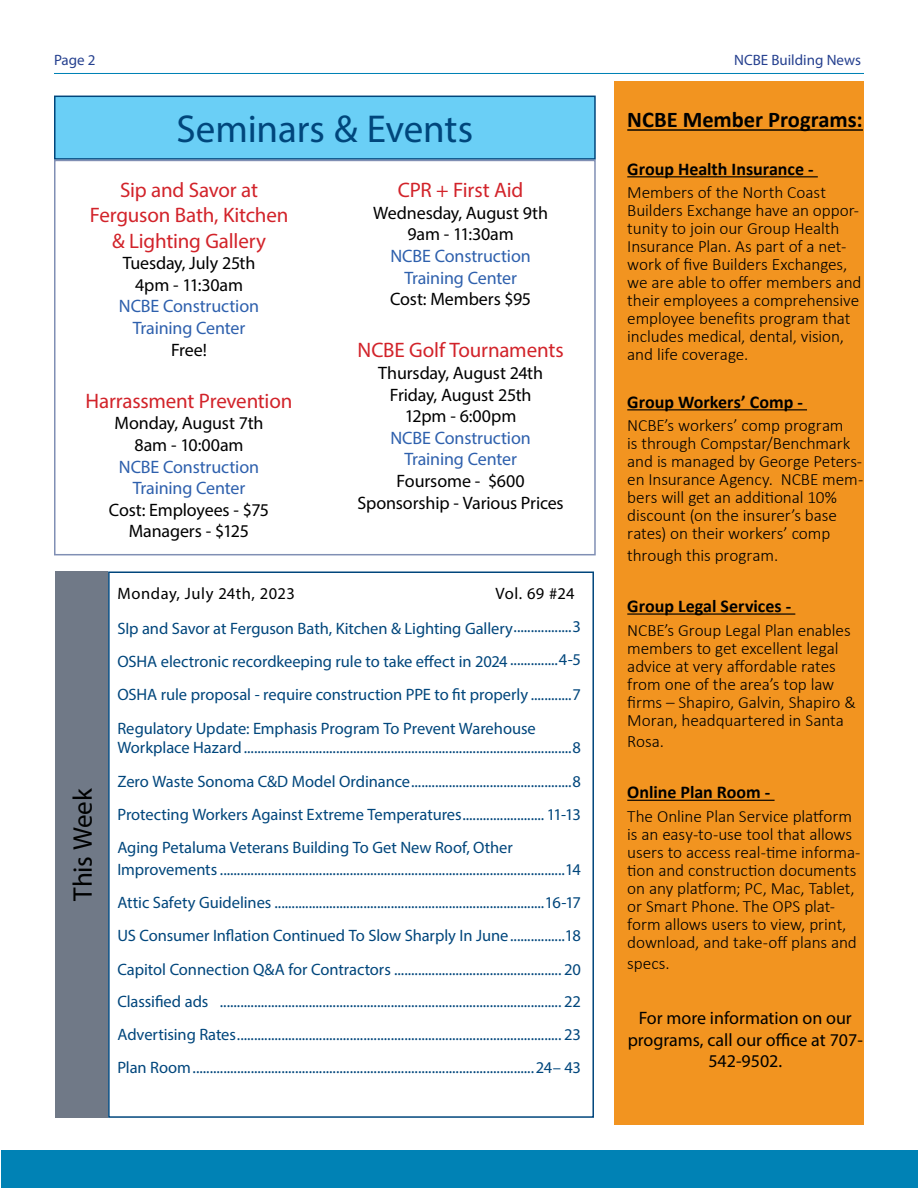
<style>
.page{position:relative;width:918px;height:1188px;background:#fff}
.page>*{position:absolute;margin:0;border:0;box-sizing:border-box;transform-origin:0 0}
.t1{font:39px "Myriad Pro";letter-spacing:-.005em;color:#00467c}
.t2{font:27px "Myriad Pro";letter-spacing:-.01em;color:#000101}
.t3{font:700 22.5px "Calibri";color:#000}
.t4{font:21px/25.2px "Myriad Pro";letter-spacing:-.01em;color:#d2232a;text-align:center}
.t5{font:18px/21.6px "Myriad Pro";letter-spacing:-.005em;color:#000;text-align:center}
.t6{font:18px/21.6px "Myriad Pro";letter-spacing:-.01em;color:#2e60ad;text-align:center}
.t7{font:700 18px "Calibri";color:#000}
.t8{font:300 17.25px/18px "Calibri";letter-spacing:-.005em;color:#000}
.t9{font:16.5px/33.3px "Myriad Pro";letter-spacing:-.005em;color:#00467c;text-align:justify}
.t10{font:16.5px "Myriad Pro";letter-spacing:.03em;color:#000101}
.t11{font:15px "Myriad Pro";color:#25408f}
</style>
<div class="page">
<div style="left:1px;top:1150px;width:917px;height:38px;background:#0082b5"></div>
<hr style="left:54px;top:73px;width:810px;height:1px;background:#0082b5">
<div style="left:56px;top:572px;width:52px;height:546px;background:#707987"></div>
<div style="left:108px;top:572px;width:486px;height:546px;border:2px solid #00467c"></div>
<div style="left:55px;top:96px;width:540px;height:63px;background:#6acff6"></div>
<div style="left:54px;top:96px;width:542px;height:64px;border:2px solid #00467c"></div>
<div style="left:54px;top:160px;width:542px;height:395px;border:2px solid #808fb4"></div>
<div style="left:614px;top:81px;width:249px;height:1044px;background:#f29420"></div>
<hr style="left:627px;top:129px;width:236px;height:2px;background:#000">
<hr style="left:627px;top:176px;width:191px;height:1px;background:#000">
<hr style="left:627px;top:409px;width:180px;height:1px;background:#000">
<hr style="left:627px;top:613px;width:168px;height:2px;background:#000">
<hr style="left:627px;top:800px;width:148px;height:1px;background:#000">
<p class="t11" style="left:54px;top:51px;width:43px">Page 2</p>
<p class="t11" style="left:734px;top:51px;width:128px">NCBE Building News</p>
<h1 class="t1" style="left:177px;top:105px;width:298px">Seminars &amp; Events</h1>
<p class="t4" style="left:90px;top:177px;width:200px">Sip and Savor at<br>Ferguson Bath, Kitchen &amp; Lighting Gallery</p>
<p class="t5" style="left:123px;top:252px;width:134px">Tuesday, July 25th<br>4pm - 11:30am</p>
<p class="t6" style="left:119px;top:295px;width:142px">NCBE Construction<br>Training Center</p>
<p class="t5" style="left:171px;top:338px;width:37px">Free!</p>
<p class="t4" style="left:86px;top:388px;width:208px">Harrassment Prevention</p>
<p class="t5" style="left:115px;top:412px;width:150px">Monday, August 7th<br>8am - 10:00am</p>
<p class="t6" style="left:119px;top:455px;width:142px">NCBE Construction<br>Training Center</p>
<p class="t5" style="left:109px;top:499px;width:162px">Cost: Employees - $75<br>Managers - $125</p>
<p class="t4" style="left:398px;top:177px;width:127px">CPR + First Aid</p>
<p class="t5" style="left:373px;top:202px;width:176px">Wednesday, August 9th<br>9am - 11:30am</p>
<p class="t6" style="left:391px;top:245px;width:142px">NCBE Construction<br>Training Center</p>
<p class="t5" style="left:390px;top:288px;width:142px">Cost: Members $95</p>
<p class="t4" style="left:358px;top:337px;width:208px">NCBE Golf Tournaments</p>
<p class="t5" style="left:378px;top:362px;width:166px">Thursday, August 24th<br>Friday, August 25th<br>12pm - 6:00pm</p>
<p class="t6" style="left:391px;top:427px;width:142px">NCBE Construction<br>Training Center</p>
<p class="t5" style="left:358px;top:470px;width:208px">Foursome - $600<br>Sponsorship - Various Prices</p>
<h2 class="t2" style="left:66px;top:901px;width:114px;rotate:-90deg">This Week</h2>
<p class="t10" style="left:117px;top:583px;width:179px">Monday, July 24th, 2023</p>
<p class="t10" style="left:495px;top:583px;width:81px">Vol. 69 #24</p>
<p class="t9" style="left:117px;top:611px;width:465px">SIp and Savor at Ferguson Bath, Kitchen &amp; Lighting Gallery.................3<br>OSHA electronic recordkeeping rule to take effect in 2024 ..............4-5<br>OSHA rule proposal - require construction PPE to fit properly ............7<br>Regulatory Update: Emphasis Program To Prevent Warehouse</p>
<p class="t9" style="left:117px;top:731px;width:465px">Workplace Hazard................................................................................................8<br>Zero Waste Sonoma C&amp;D Model Ordinance...............................................8<br>Protecting Workers Against Extreme Temperatures........................ 11-13<br>Aging Petaluma Veterans Building To Get New Roof, Other</p>
<p class="t9" style="left:117px;top:852px;width:465px">Improvements.....................................................................................................14<br>Attic Safety Guidelines ...............................................................................16-17<br>US Consumer Inflation Continued To Slow Sharply In June................18<br>Capitol Connection Q&amp;A for Contractors ................................................. 20</p>
<p class="t9" style="left:117px;top:984px;width:465px">Classified ads .................................................................................................... 22<br>Advertising Rates............................................................................................... 23<br>Plan Room....................................................................................................24– 43</p>
<h3 class="t3" style="left:627px;top:104px;width:237px">NCBE Member Programs:</h3>
<p class="t7" style="left:627px;top:156px;width:188px">Group Health Insurance -</p>
<p class="t8" style="left:627px;top:184px;width:236px">Members of the North Coast<br>Builders Exchange have an oppor&shy;tunity to join our Group Health<br>Insurance Plan. As part of a net&shy;work of five Builders Exchanges, we are able to offer members and their employees a comprehensive employee benefits program that includes medical, dental, vision, and life coverage.</p>
<p class="t7" style="left:627px;top:389px;width:177px">Group Workers’ Comp -</p>
<p class="t8" style="left:627px;top:417px;width:237px">NCBE’s workers’ comp program<br>is through Compstar/Benchmark and is managed by George Peters&shy;en Insurance Agency. NCBE mem&shy;bers will get an additional 10% discount (on the insurer’s base rates) on their workers’ comp</p>
<p class="t8" style="left:627px;top:546px;width:152px">through this program.</p>
<p class="t7" style="left:627px;top:593px;width:165px">Group Legal Services -</p>
<p class="t8" style="left:627px;top:621px;width:230px">NCBE’s Group Legal Plan enables members to get excellent legal advice at very affordable rates from one of the area’s top law firms – Shapiro, Galvin, Shapiro &amp;<br>Moran, headquartered in Santa</p>
<p class="t8" style="left:627px;top:732px;width:38px">Rosa.</p>
<p class="t7" style="left:627px;top:780px;width:145px">Online Plan Room -</p>
<p class="t8" style="left:627px;top:807px;width:235px">The Online Plan Service platform is an easy-to-use tool that allows users to access real-time informa&shy;tion and construction documents on any platform; PC, Mac, Tablet, or Smart Phone. The OPS plat&shy;form allows users to view, print, download, and take-off plans and</p>
<p class="t8" style="left:627px;top:955px;width:44px">specs.</p>
<p class="t5" style="left:628px;top:1007px;width:237px">For more information on our programs, call our office at 707-<br>542-9502.</p>
</div>
